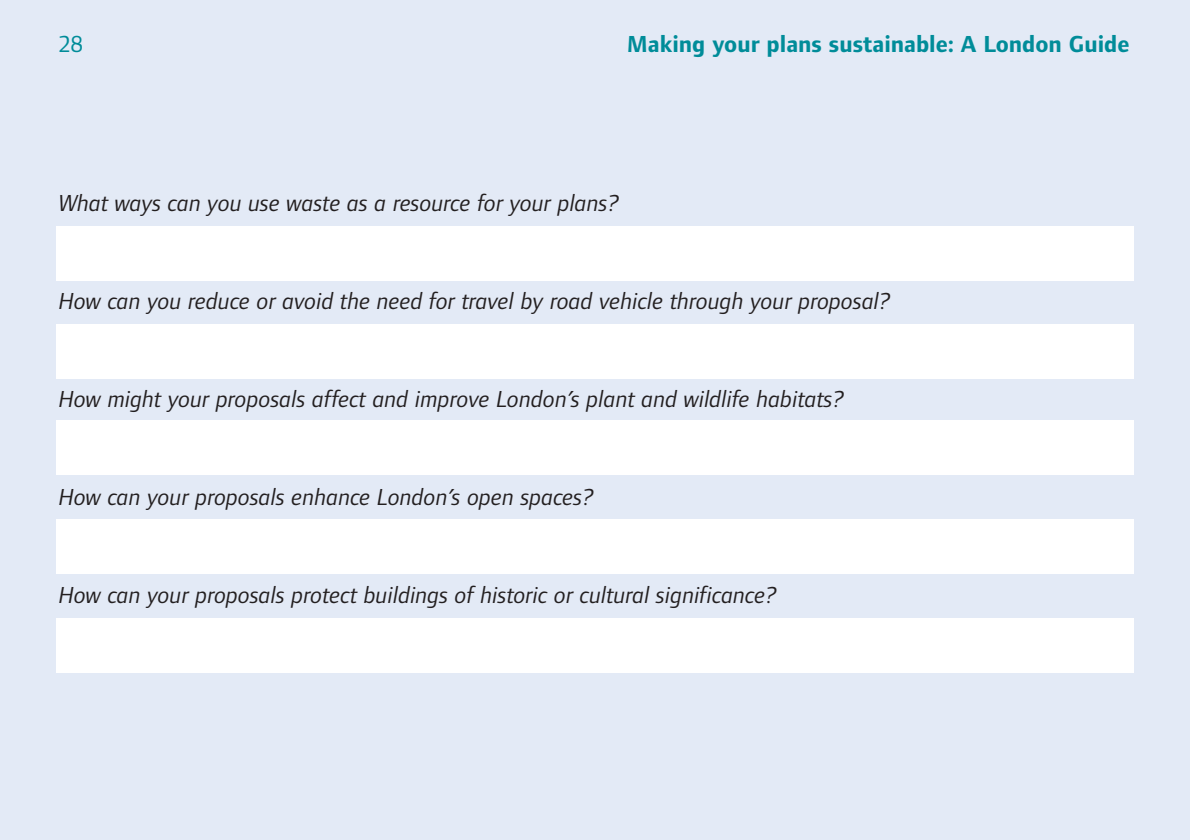
<style>
.page{position:relative;width:1190px;height:840px;background:#e3eaf6}
.page>*{position:absolute;margin:0;border:0;box-sizing:border-box;transform-origin:0 0}
.t1{font:italic 24px "Foundry Form Sans";color:#231f20}
.t2{font:700 24px "Foundry Form Sans";color:#008c99}
.t3{font:24px "Foundry Form Sans";color:#008c99}
</style>
<div class="page">
<div style="left:57px;top:227px;width:1077px;height:54px;background:#fff"></div>
<div style="left:57px;top:324px;width:1077px;height:54px;background:#fff"></div>
<div style="left:57px;top:420px;width:1077px;height:54px;background:#fff"></div>
<div style="left:57px;top:519px;width:1077px;height:54px;background:#fff"></div>
<div style="left:57px;top:618px;width:1077px;height:55px;background:#fff"></div>
<p class="t3" style="left:59px;top:35px;width:25px">28</p>
<p class="t2" style="left:627px;top:35px;width:504px">Making your plans sustainable: A London Guide</p>
<p class="t1" style="left:59px;top:194px;width:562px">What ways can you use waste as a resource for your plans?</p>
<p class="t1" style="left:59px;top:292px;width:834px">How can you reduce or avoid the need for travel by road vehicle through your proposal?</p>
<p class="t1" style="left:59px;top:390px;width:787px">How might your proposals affect and improve London’s plant and wildlife habitats?</p>
<p class="t1" style="left:59px;top:488px;width:537px">How can your proposals enhance London’s open spaces?</p>
<p class="t1" style="left:59px;top:586px;width:720px">How can your proposals protect buildings of historic or cultural significance?</p>
</div>
